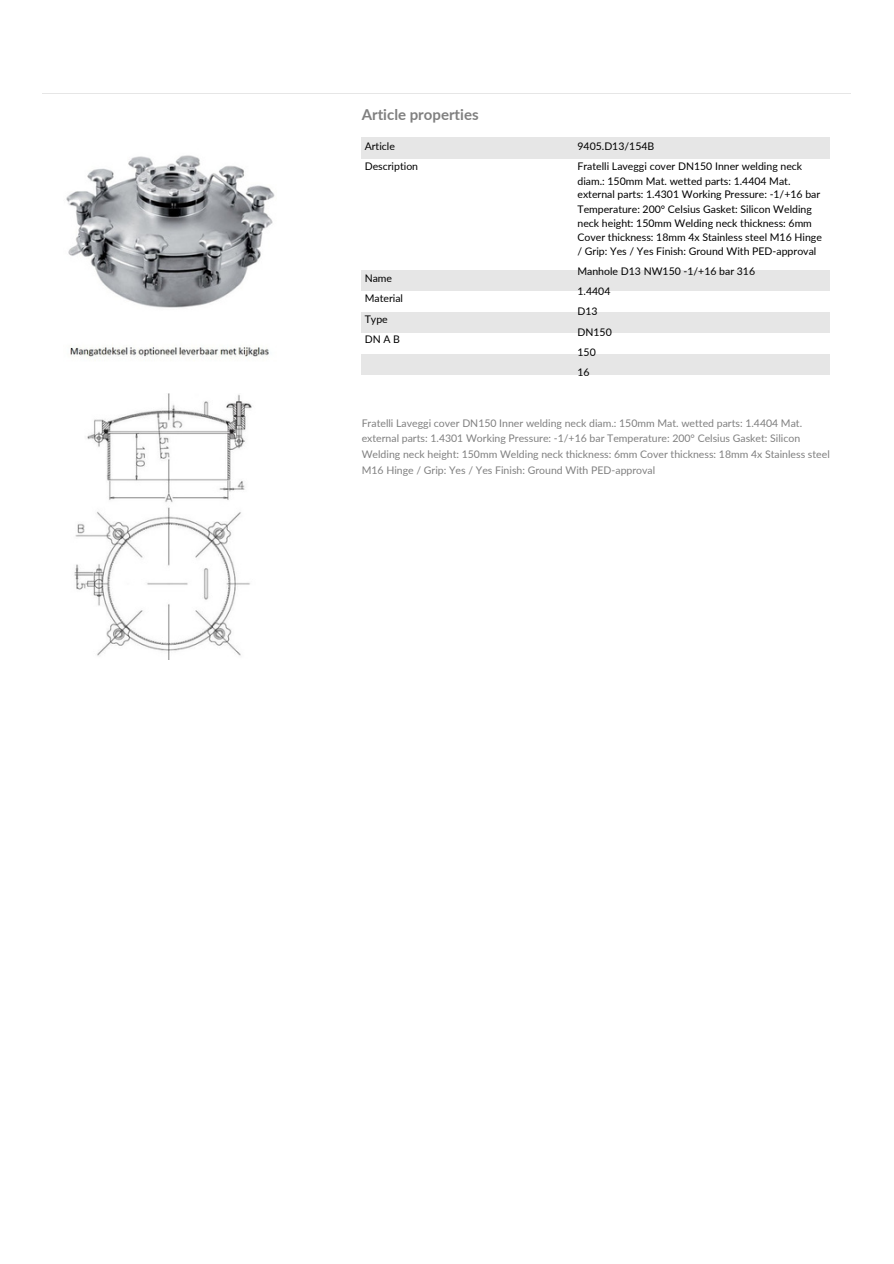
<style>
.page{position:relative;width:894px;height:1264px;background:#fff}
.page>*{position:absolute;margin:0;border:0;box-sizing:border-box;transform-origin:0 0}
.t1{font:700 15px "Lato";color:#808080}
.t2{font:10.5px/20.2px "Lato";color:#000}
.t3{font:10.5px/15.8px "Lato";color:#808080}
</style>
<div class="page">
<hr style="left:43px;top:93px;width:807px;height:1px;background:#e6e6e6">
<img style="left:66px;top:155px;width:209px;height:202px">
<img style="left:74px;top:393px;width:178px;height:266px">
<div style="left:361px;top:138px;width:468px;height:21px;background:#e6e6e6"></div>
<div style="left:361px;top:270px;width:468px;height:21px;background:#e6e6e6"></div>
<div style="left:361px;top:312px;width:468px;height:21px;background:#e6e6e6"></div>
<div style="left:361px;top:354px;width:468px;height:21px;background:#e6e6e6"></div>
<p class="t1" style="left:361px;top:105px;width:118px">Article properties</p>
<p class="t2" style="left:364px;top:136px;width:55px">Article<br>Description</p>
<p class="t2" style="left:577px;top:136px;width:226px">9405.D13/154B<br>Fratelli Laveggi cover DN150 Inner welding neck</p>
<p class="t2" style="left:577px;top:171px;width:214px">diam.: 150mm Mat. wetted parts: 1.4404 Mat.</p>
<p class="t2" style="left:577px;top:184px;width:244px">external parts: 1.4301 Working Pressure: -1/+16 bar</p>
<p class="t2" style="left:577px;top:199px;width:236px">Temperature: 200° Celsius Gasket: Silicon Welding</p>
<p class="t2" style="left:577px;top:212px;width:236px">neck height: 150mm Welding neck thickness: 6mm</p>
<p class="t2" style="left:577px;top:227px;width:246px">Cover thickness: 18mm 4x Stainless steel M16 Hinge</p>
<p class="t2" style="left:577px;top:240px;width:240px">/ Grip: Yes / Yes Finish: Ground With PED-approval<br>Manhole D13 NW150 -1/+16 bar 316<br>1.4404<br>D13<br>DN150<br>150<br>16</p>
<h1 class="t2" style="left:364px;top:268px;width:40px">Name<br>Material<br>Type<br>DNAB</h1>
<p class="t3" style="left:361px;top:414px;width:469px">Fratelli Laveggi cover DN150 Inner welding neck diam.: 150mm Mat. wetted parts: 1.4404 Mat. external parts: 1.4301 Working Pressure: -1/+16 bar Temperature: 200° Celsius Gasket: Silicon Welding neck height: 150mm Welding neck thickness: 6mm Cover thickness: 18mm 4x Stainless steel M16 Hinge / Grip: Yes / Yes Finish: Ground With PED-approval</p>
</div>
